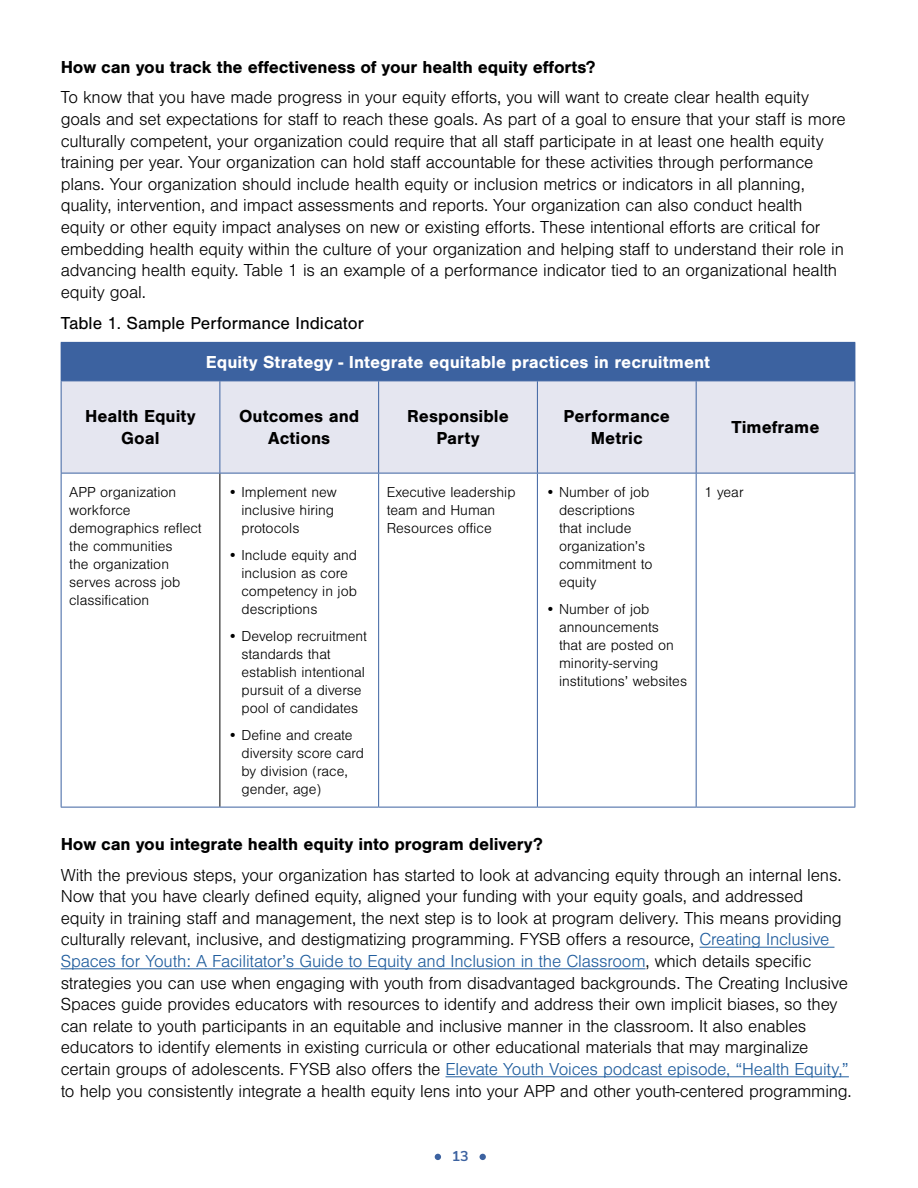
<style>
.page{position:relative;width:918px;height:1188px;background:#fff}
.page>*{position:absolute;margin:0;border:0;box-sizing:border-box;transform-origin:0 0}
.t1{font:300 18px/21.6px "Nimbus San";letter-spacing:-.01em;color:#000101}
.t2{font:700 18px "Nimbus San";letter-spacing:-.01em;color:#000101}
.t3{font:700 18px/21.6px "Nimbus San";color:#000;text-align:center}
.t4{font:700 18px "Nimbus San";color:#fff}
.t5{font:18px "Nimbus San";color:#000}
.t6{font:300 15px/18px "Nimbus San";color:#000}
.t7{font:700 14.25px "Nunito Sans";color:#3c62a0}
.s1{color:#215e9e}
</style>
<div class="page">
<svg style="left:435px;top:1154px;width:6px;height:6px"></svg>
<svg style="left:480px;top:1154px;width:6px;height:6px"></svg>
<div style="left:61px;top:342px;width:794px;height:39px;background:#3c62a0"></div>
<div style="left:62px;top:382px;width:793px;height:91px;background:#e5e6f0"></div>
<hr style="left:220px;top:473px;width:1px;height:334px;background:#000101">
<hr style="left:61px;top:381px;width:1px;height:92px;background:#3c62a1">
<hr style="left:61px;top:381px;width:159px;height:1px;background:#3c62a1">
<hr style="left:220px;top:381px;width:159px;height:1px;background:#3c62a1">
<hr style="left:379px;top:381px;width:158px;height:1px;background:#3c62a1">
<hr style="left:537px;top:381px;width:159px;height:1px;background:#3c62a1">
<hr style="left:696px;top:381px;width:159px;height:1px;background:#3c62a1">
<hr style="left:855px;top:343px;width:1px;height:38px;background:#3c62a1">
<hr style="left:220px;top:381px;width:1px;height:92px;background:#3c62a1">
<hr style="left:378px;top:381px;width:1px;height:92px;background:#3c62a1">
<hr style="left:537px;top:381px;width:1px;height:92px;background:#3c62a1">
<hr style="left:696px;top:381px;width:1px;height:92px;background:#3c62a1">
<hr style="left:855px;top:381px;width:1px;height:92px;background:#3c62a1">
<hr style="left:61px;top:473px;width:159px;height:1px;background:#3c62a1">
<hr style="left:220px;top:473px;width:159px;height:1px;background:#3c62a1">
<hr style="left:379px;top:473px;width:158px;height:1px;background:#3c62a1">
<hr style="left:537px;top:473px;width:159px;height:1px;background:#3c62a1">
<hr style="left:696px;top:473px;width:159px;height:1px;background:#3c62a1">
<hr style="left:61px;top:473px;width:1px;height:334px;background:#3c62a1">
<hr style="left:378px;top:473px;width:1px;height:334px;background:#3c62a1">
<hr style="left:537px;top:473px;width:1px;height:334px;background:#3c62a1">
<hr style="left:696px;top:473px;width:1px;height:334px;background:#3c62a1">
<hr style="left:855px;top:473px;width:1px;height:334px;background:#3c62a1">
<hr style="left:61px;top:807px;width:159px;height:1px;background:#3c62a1">
<hr style="left:220px;top:807px;width:159px;height:1px;background:#3c62a1">
<hr style="left:379px;top:807px;width:158px;height:1px;background:#3c62a1">
<hr style="left:537px;top:807px;width:159px;height:1px;background:#3c62a1">
<hr style="left:696px;top:807px;width:159px;height:1px;background:#3c62a1">
<hr style="left:699px;top:947px;width:135px;height:1px;background:#215e9e">
<hr style="left:61px;top:968px;width:585px;height:1px;background:#215e9e">
<hr style="left:446px;top:1076px;width:403px;height:1px;background:#215e9e">
<h4 class="t2" style="left:61px;top:57px;width:536px">How can you track the effectiveness of your health equity efforts?</h4>
<p class="t1" style="left:61px;top:87px;width:786px">To know that you have made progress in your equity efforts, you will want to create clear health equity goals and set expectations for staff to reach these goals. As part of a goal to ensure that your staff is more culturally competent, your organization could require that all staff participate in at least one health equity training per year. Your organization can hold staff accountable for these activities through performance plans. Your organization should include health equity or inclusion metrics or indicators in all planning, quality, intervention, and impact assessments and reports. Your organization can also conduct health equity or other equity impact analyses on new or existing efforts. These intentional efforts are critical for embedding health equity within the culture of your organization and helping staff to understand their role in advancing health equity. Table 1 is an example of a performance indicator tied to an organizational health equity goal.</p>
<p class="t5" style="left:61px;top:313px;width:305px">Table 1. Sample Performance Indicator</p>
<p class="t4" style="left:206px;top:352px;width:506px">Equity Strategy - Integrate equitable practices in recruitment</p>
<p class="t3" style="left:85px;top:406px;width:112px">Health Equity<br>Goal</p>
<p class="t3" style="left:239px;top:406px;width:122px">Outcomes and<br>Actions</p>
<p class="t3" style="left:407px;top:406px;width:103px">Responsible<br>Party</p>
<p class="t3" style="left:564px;top:406px;width:108px">Performance<br>Metric</p>
<p class="t3" style="left:732px;top:416px;width:90px">Timeframe</p>
<p class="t6" style="left:69px;top:483px;width:134px">APP organization workforce demographics reflect the communities<br>the organization serves across job classification</p>
<p class="t6" style="left:241px;top:483px;width:97px;text-indent:-14px">• Implement new inclusive hiring protocols</p>
<p class="t6" style="left:241px;top:546px;width:117px;text-indent:-14px">• Include equity and inclusion as core competency in job descriptions</p>
<p class="t6" style="left:241px;top:627px;width:127px;text-indent:-14px">• Develop recruitment standards that establish intentional pursuit of a diverse pool of candidates</p>
<p class="t6" style="left:241px;top:726px;width:124px;text-indent:-14px">• Define and create diversity score card by division (race, gender, age)</p>
<p class="t6" style="left:387px;top:483px;width:130px">Executive leadership team and Human<br>Resources office</p>
<p class="t6" style="left:559px;top:483px;width:95px;text-indent:-14px">• Number of job descriptions that include organization’s commitment to equity</p>
<p class="t6" style="left:559px;top:600px;width:130px;text-indent:-14px">• Number of job announcements<br>that are posted on minority-serving institutions’ websites</p>
<p class="t6" style="left:704px;top:483px;width:41px">1 year</p>
<h4 class="t2" style="left:61px;top:834px;width:483px">How can you integrate health equity into program delivery?</h4>
<p class="t1" style="left:61px;top:864px;width:793px">With the previous steps, your organization has started to look at advancing equity through an internal lens.<br>Now that you have clearly defined equity, aligned your funding with your equity goals, and addressed equity in training staff and management, the next step is to look at program delivery. This means providing culturally relevant, inclusive, and destigmatizing programming. FYSB offers a resource, <span class="s1">Creating Inclusive Spaces for Youth: A Facilitator’s Guide to Equity and Inclusion in the Classroom</span>, which details specific strategies you can use when engaging with youth from disadvantaged backgrounds. The Creating Inclusive Spaces guide provides educators with resources to identify and address their own implicit biases, so they can relate to youth participants in an equitable and inclusive manner in the classroom. It also enables educators to identify elements in existing curricula or other educational materials that may marginalize certain groups of adolescents. FYSB also offers the <span class="s1">Elevate Youth Voices podcast episode, “Health Equity,” </span>to help you consistently integrate a health equity lens into your APP and other youth-centered programming.</p>
<p class="t7" style="left:452px;top:1146px;width:19px">13</p>
</div>
